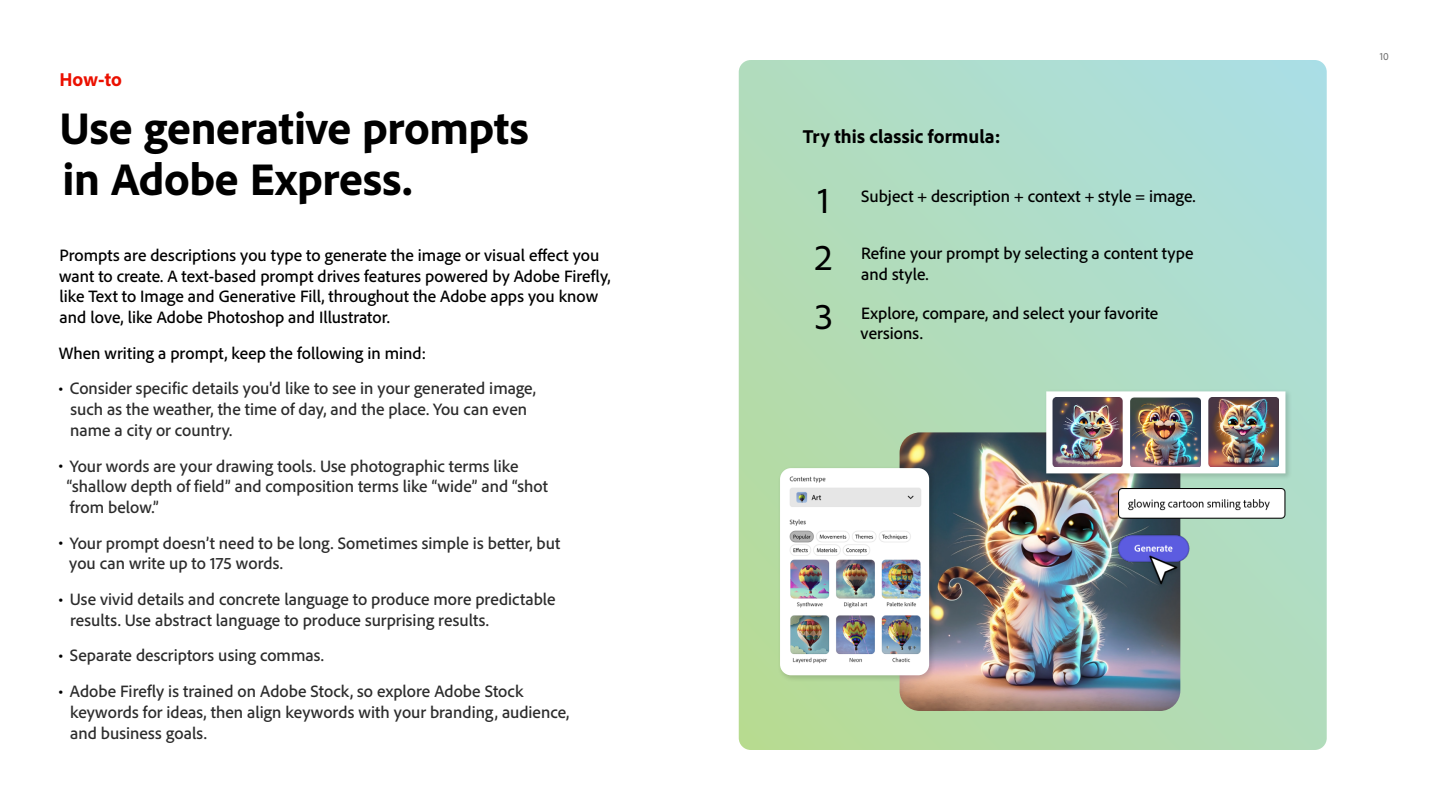
<style>
.page{position:relative;width:1440px;height:810px;background:#fff}
.page>*{position:absolute;margin:0;border:0;box-sizing:border-box;transform-origin:0 0}
.H2_-_Body_copy_title{font:800 46.5px/51px "Adobe Clean";letter-spacing:-.01em;color:#000}
.How-toNumber{font:37.5px "Adobe Clean";color:#000}
.H4_-_Body_copy_subtitle{font:800 19.5px "Adobe Clean";letter-spacing:.005em;color:#000}
.H4_-_Body_copy_subtitle-2{font:800 19.5px "Adobe Clean";color:#eb1000}
.Bullet_list_-_Body_copy{font:500 17.25px/20.7px "Adobe Clean";color:#2c2c2c}
.Body_copy{font:500 17.25px/20.7px "Adobe Clean";color:#000}
.t1{font:10.8px "Adobe Clean";color:#6e6e6e}
.s1{font-weight:700;font-size:15px;color:#000}
</style>
<div class="page">
<svg style="left:739px;top:60px;width:588px;height:690px"></svg>
<img style="left:900px;top:432px;width:280px;height:279px">
<div style="left:1044px;top:389px;width:248px;height:91px;background:#000;opacity:.15"></div>
<div style="left:1046px;top:391px;width:239px;height:82px;background:#fff;border:13px solid #fff"></div>
<img style="left:1053px;top:397px;width:70px;height:70px">
<img style="left:1130px;top:397px;width:70px;height:70px">
<img style="left:1209px;top:397px;width:70px;height:70px">
<img style="left:1119px;top:488px;width:166px;height:102px">
<div style="left:777px;top:465px;width:159px;height:217px;background:#000;opacity:.15"></div>
<img style="left:780px;top:468px;width:149px;height:207px">
<p class="H4_-_Body_copy_subtitle-2" style="left:60px;top:66px;width:64px">How-to</p>
<p class="H2_-_Body_copy_title" style="left:59px;top:101px;width:471px">Use generative prompts in Adobe Express.</p>
<p class="Body_copy" style="left:59px;top:244px;width:553px">Prompts are descriptions you type to generate the image or visual effect you want to create. A text-based prompt drives features powered by Adobe Firefly, like Text to Image and Generative Fill, throughout the Adobe apps you know and love, like Adobe Photoshop and Illustrator.</p>
<p class="Body_copy" style="left:59px;top:342px;width:369px">When writing a prompt, keep the following in mind:</p>
<p class="Bullet_list_-_Body_copy" style="left:70px;top:378px;width:467px;text-indent:-12px"><span class="s1">•</span> Consider specific details you'd like to see in your generated image, such as the weather, the time of day, and the place. You can even name a city or country.</p>
<p class="Bullet_list_-_Body_copy" style="left:67px;top:455px;width:483px;text-indent:-9px"><span class="s1">•</span> Your words are your drawing tools. Use photographic terms like “shallow depth of field” and composition terms like “wide” and “shot from below.”</p>
<p class="Bullet_list_-_Body_copy" style="left:69px;top:532px;width:493px;text-indent:-11px"><span class="s1">•</span> Your prompt doesn’t need to be long. Sometimes simple is better, but you can write up to 175 words.</p>
<p class="Bullet_list_-_Body_copy" style="left:70px;top:588px;width:487px;text-indent:-12px"><span class="s1">•</span> Use vivid details and concrete language to produce more predictable results. Use abstract language to produce surprising results.</p>
<p class="Bullet_list_-_Body_copy" style="left:58px;top:645px;width:267px"><span class="s1">•</span> Separate descriptors using commas.</p>
<p class="Bullet_list_-_Body_copy" style="left:70px;top:680px;width:501px;text-indent:-12px"><span class="s1">•</span> Adobe Firefly is trained on Adobe Stock, so explore Adobe Stock keywords for ideas, then align keywords with your branding, audience, and business goals.</p>
<p class="H4_-_Body_copy_subtitle" style="left:803px;top:124px;width:199px">Try this classic formula:</p>
<p class="How-toNumber" style="left:818px;top:177px;width:13px">1</p>
<p class="How-toNumber" style="left:815px;top:233px;width:19px">2</p>
<p class="How-toNumber" style="left:815px;top:292px;width:20px">3</p>
<p class="Body_copy" style="left:861px;top:185px;width:336px">Subject + description + context + style = image.</p>
<p class="Body_copy" style="left:861px;top:243px;width:334px">Refine your prompt by selecting a content type and style.</p>
<p class="Body_copy" style="left:861px;top:302px;width:299px">Explore, compare, and select your favorite versions.</p>
<p class="t1" style="left:1380px;top:49px;width:11px">10</p>
</div>
